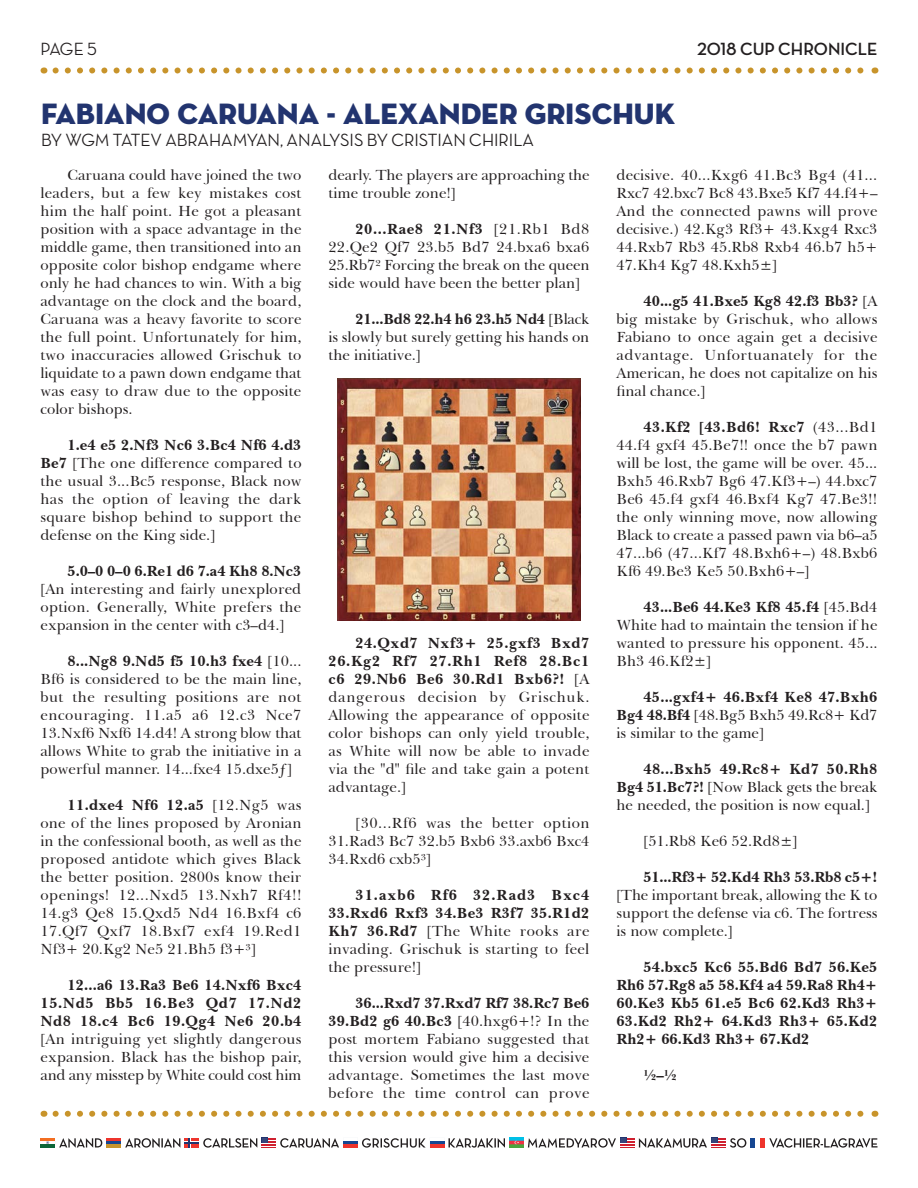
<style>
.page{position:relative;width:918px;height:1188px;background:#fff}
.page>*{position:absolute;margin:0;border:0;box-sizing:border-box;transform-origin:0 0}
.t1{font:30px "Neutra Disp Titling";color:#22346f}
.t2{font:18px "Neutra Disp Medium Alt";color:#231f20}
.t3{font:18px "Neutra Disp Bold Alt";color:#231f20}
.t4{font:15px/18px "Baskerville BT";color:#231f20;text-align:justify}
.t5{font:700 15px/18px "Baskerville BT";letter-spacing:.01em;color:#231f20;text-align:justify}
.s1{font-weight:700}
</style>
<div class="page">
<svg style="left:56px;top:68px;width:808px;height:6px"></svg>
<svg style="left:56px;top:1111px;width:808px;height:6px"></svg>
<svg style="left:769px;top:1138px;width:109px;height:10px"></svg>
<div style="left:751px;top:1138px;width:14px;height:10px;background:#ee342c"></div>
<div style="left:755px;top:1138px;width:5px;height:10px;background:#fff"></div>
<hr style="left:751px;top:1138px;width:4px;height:10px;background:#164691">
<svg style="left:59px;top:1138px;width:43px;height:10px"></svg>
<div style="left:41px;top:1138px;width:14px;height:9px;background:#f36e21"></div>
<hr style="left:41px;top:1141px;width:14px;height:3px;background:#22346f">
<hr style="left:41px;top:1144px;width:14px;height:4px;background:#0c6638">
<div style="left:106px;top:1138px;width:15px;height:10px;background:#ee342c"></div>
<hr style="left:106px;top:1141px;width:15px;height:3px;background:#164691">
<hr style="left:106px;top:1144px;width:15px;height:4px;background:#c8942b">
<svg style="left:528px;top:1138px;width:218px;height:10px"></svg>
<svg style="left:125px;top:1138px;width:380px;height:10px"></svg>
<img style="left:509px;top:1138px;width:15px;height:10px">
<img style="left:338px;top:378px;width:242px;height:243px">
<p class="t2" style="left:40px;top:39px;width:58px">PAGE 5</p>
<p class="t3" style="left:697px;top:38px;width:182px">2018 CUP CHRONICLE</p>
<p class="t1" style="left:41px;top:95px;width:636px">FABIANO CARUANA - ALEXANDER GRISCHUK</p>
<p class="t2" style="left:41px;top:129px;width:494px">BY WGM TATEV ABRAHAMYAN, ANALYSIS BY CRISTIAN CHIRILA</p>
<p class="t4" style="left:40px;top:166px;width:263px;text-indent:27px">Caruana could have joined the two leaders, but a few key mistakes cost him the half point. He got a pleasant position with a space advantage in the middle game, then transitioned into an opposite color bishop endgame where only he had chances to win. With a big advantage on the clock and the board, Caruana was a heavy favorite to score the full point. Unfortunately for him, two inaccuracies allowed Grischuk to liquidate to a pawn down endgame that was easy to draw due to the opposite color bishops.</p>
<p class="t4" style="left:40px;top:436px;width:263px;text-indent:27px"><span class="s1">1.e4 e5 2.Nf3 Nc6 3.Bc4 Nf6 4.d3<br>Be7</span> [The one difference compared to the usual 3...Bc5 response, Black now has the option of leaving the dark square bishop behind to support the defense on the King side.]</p>
<p class="t4" style="left:40px;top:562px;width:263px;text-indent:27px"><span class="s1">5.0–0 0–0 6.Re1 d6 7.a4 Kh8 8.Nc3 </span>[An interesting and fairly unexplored option. Generally, White prefers the expansion in the center with c3–d4.]</p>
<p class="t4" style="left:40px;top:652px;width:263px;text-indent:27px"><span class="s1">8...Ng8 9.Nd5 f5 10.h3 fxe4</span> [10...<br>Bf6 is considered to be the main line, but the resulting positions are not encouraging. 11.a5 a6 12.c3 Nce7<br>13.Nxf6 Nxf6 14.d4! A strong blow that allows White to grab the initiative in a powerful manner. 14...fxe4 15.dxe5ƒ]</p>
<p class="t4" style="left:40px;top:796px;width:263px;text-indent:27px"><span class="s1">11.dxe4 Nf6 12.a5</span> [12.Ng5 was one of the lines proposed by Aronian in the confessional booth, as well as the proposed antidote which gives Black the better position. 2800s know their openings! 12...Nxd5 13.Nxh7 Rf4!!<br>14.g3 Qe8 15.Qxd5 Nd4 16.Bxf4 c6<br>17.Qf7 Qxf7 18.Bxf7 exf4 19.Red1<br>Nf3+ 20.Kg2 Ne5 21.Bh5 f3+³]</p>
<p class="t4" style="left:40px;top:976px;width:263px;text-indent:27px"><span class="s1">12...a6 13.Ra3 Be6 14.Nxf6 Bxc4<br>15.Nd5 Bb5 16.Be3 Qd7 17.Nd2<br>Nd8 18.c4 Bc6 19.Qg4 Ne6 20.b4 </span>[An intriguing yet slightly dangerous expansion. Black has the bishop pair, and any misstep by White could cost him</p>
<p class="t4" style="left:329px;top:166px;width:263px">dearly. The players are approaching the time trouble zone!]</p>
<p class="t4" style="left:328px;top:220px;width:263px;text-indent:27px"><span class="s1">20...Rae8 21.Nf3</span> [21.Rb1 Bd8<br>22.Qe2 Qf7 23.b5 Bd7 24.bxa6 bxa6<br>25.Rb7² Forcing the break on the queen side would have been the better plan]</p>
<p class="t4" style="left:329px;top:310px;width:263px;text-indent:27px"><span class="s1">21...Bd8 22.h4 h6 23.h5 Nd4</span> [Black is slowly but surely getting his hands on the initiative.]</p>
<p class="t4" style="left:617px;top:166px;width:263px">decisive. 40...Kxg6 41.Bc3 Bg4 (41...<br>Rxc7 42.bxc7 Bc8 43.Bxe5 Kf7 44.f4+– And the connected pawns will prove decisive.) 42.Kg3 Rf3+ 43.Kxg4 Rxc3<br>44.Rxb7 Rb3 45.Rb8 Rxb4 46.b7 h5+ 47.Kh4 Kg7 48.Kxh5±]</p>
<p class="t4" style="left:617px;top:292px;width:263px;text-indent:27px"><span class="s1">40...g5 41.Bxe5 Kg8 42.f3 Bb3?</span> [A big mistake by Grischuk, who allows Fabiano to once again get a decisive advantage. Unfortuanately for the American, he does not capitalize on his final chance.]</p>
<p class="t4" style="left:617px;top:418px;width:263px;text-indent:27px"><span class="s1">43.Kf2 [43.Bd6! Rxc7</span> (43...Bd1<br>44.f4 gxf4 45.Be7!! once the b7 pawn will be lost, the game will be over. 45...<br>Bxh5 46.Rxb7 Bg6 47.Kf3+–) 44.bxc7<br>Be6 45.f4 gxf4 46.Bxf4 Kg7 47.Be3!! the only winning move, now allowing Black to create a passed pawn via b6–a5<br>47...b6 (47...Kf7 48.Bxh6+–) 48.Bxb6<br>Kf6 49.Be3 Ke5 50.Bxh6+–]</p>
<p class="t4" style="left:616px;top:598px;width:263px;text-indent:27px"><span class="s1">43...Be6 44.Ke3 Kf8 45.f4</span> [45.Bd4<br>White had to maintain the tension if he wanted to pressure his opponent. 45...<br>Bh3 46.Kf2±]</p>
<p class="t4" style="left:616px;top:688px;width:263px;text-indent:27px"><span class="s1">45...gxf4+ 46.Bxf4 Ke8 47.Bxh6<br>Bg4 48.Bf4</span> [48.Bg5 Bxh5 49.Rc8+ Kd7 is similar to the game]</p>
<p class="t4" style="left:616px;top:760px;width:262px;text-indent:27px"><span class="s1">48...Bxh5 49.Rc8+ Kd7 50.Rh8<br>Bg4 51.Bc7?!</span> [Now Black gets the break he needed, the position is now equal.]</p>
<p class="t4" style="left:643px;top:832px;width:156px">[51.Rb8 Ke6 52.Rd8±]</p>
<p class="t4" style="left:616px;top:868px;width:263px;text-indent:27px"><span class="s1">51...Rf3+ 52.Kd4 Rh3 53.Rb8 c5+! </span>[The important break, allowing the K to support the defense via c6. The fortress is now complete.]</p>
<p class="t5" style="left:616px;top:958px;width:263px;text-indent:27px">54.bxc5 Kc6 55.Bd6 Bd7 56.Ke5<br>Rh6 57.Rg8 a5 58.Kf4 a4 59.Ra8 Rh4+ 60.Ke3 Kb5 61.e5 Bc6 62.Kd3 Rh3+ 63.Kd2 Rh2+ 64.Kd3 Rh3+ 65.Kd2<br>Rh2+ 66.Kd3 Rh3+ 67.Kd2</p>
<p class="t5" style="left:644px;top:1066px;width:35px">½–½</p>
<p class="t4" style="left:329px;top:634px;width:263px;text-indent:27px"><span class="s1">24.Qxd7 Nxf3+ 25.gxf3 Bxd7<br>26.Kg2 Rf7 27.Rh1 Ref8 28.Bc1 c6 29.Nb6 Be6 30.Rd1 Bxb6?!</span> [A dangerous decision by Grischuk.<br>Allowing the appearance of opposite color bishops can only yield trouble, as White will now be able to invade via the "d" file and take gain a potent advantage.]</p>
<p class="t4" style="left:329px;top:814px;width:263px;text-indent:27px">[30...Rf6 was the better option 31.Rad3 Bc7 32.b5 Bxb6 33.axb6 Bxc4<br>34.Rxd6 cxb5³]</p>
<p class="t4" style="left:329px;top:886px;width:262px;text-indent:27px"><span class="s1">31.axb6 Rf6 32.Rad3 Bxc4<br>33.Rxd6 Rxf3 34.Be3 R3f7 35.R1d2<br>Kh7 36.Rd7</span> [The White rooks are invading. Grischuk is starting to feel the pressure!]</p>
<p class="t4" style="left:329px;top:994px;width:263px;text-indent:27px"><span class="s1">36...Rxd7 37.Rxd7 Rf7 38.Rc7 Be6<br>39.Bd2 g6 40.Bc3</span> [40.hxg6+!? In the post mortem Fabiano suggested that this version would give him a decisive advantage. Sometimes the last move before the time control can prove</p>
</div>
